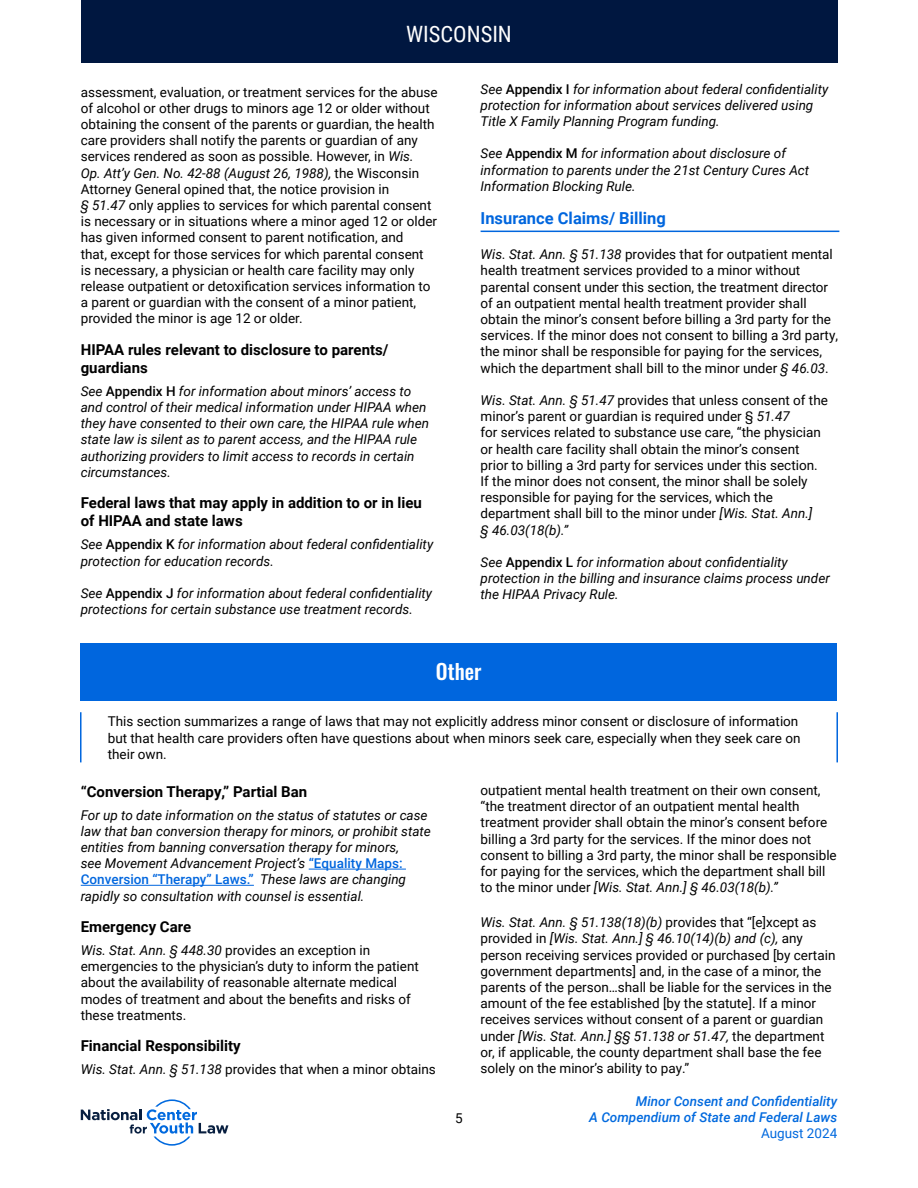
<style>
.page{position:relative;width:918px;height:1188px;background:#fff}
.page>*{position:absolute;margin:0;border:0;box-sizing:border-box;transform-origin:0 0}
.t1{font:22.5px "Roboto Condensed";color:#fff}
.t2{font:500 21px "Oswald";color:#fff}
.t3{font:700 16.5px "Roboto";color:#0066de}
.t4{font:700 15px/18px "Roboto";color:#000}
.t5{font:13.5px/16.2px "Roboto";color:#000}
.t6{font:italic 13.5px/16.2px "Roboto";color:#000}
.t7{font:italic 500 13.5px/16.2px "Roboto";color:#0069de;text-align:right}
.t8{font:13.5px "Roboto";color:#0069de}
.s1{font-style:italic}
.s2{font-weight:500;font-style:normal}
.s3{font-weight:500;font-style:normal;color:#0066de}
</style>
<div class="page">
<svg style="left:81px;top:1099px;width:147px;height:47px"></svg>
<div style="left:81px;top:0;width:756px;height:62px;background:#001740"></div>
<hr style="left:481px;top:231px;width:358px;height:1px;background:#0066de">
<div style="left:81px;top:644px;width:756px;height:57px;background:#0066de"></div>
<hr style="left:80px;top:712px;width:2px;height:50px;background:#0066de">
<hr style="left:836px;top:712px;width:2px;height:50px;background:#0066de">
<hr style="left:309px;top:869px;width:97px;height:1px;background:#0066de">
<hr style="left:81px;top:885px;width:173px;height:1px;background:#0066de">
<h1 class="t1" style="left:406px;top:18px;width:107px">WISCONSIN</h1>
<p class="t5" style="left:81px;top:83px;width:358px">assessment, evaluation, or treatment services for the abuse of alcohol or other drugs to minors age 12 or older without obtaining the consent of the parents or guardian, the health care providers shall notify the parents or guardian of any services rendered as soon as possible. However, in <span class="s1">Wis.<br>Op. Att’y Gen. No. 42-88 (August 26, 1988),</span> the Wisconsin Attorney General opined that, the notice provision in<br><span class="s1">§ 51.47</span> only applies to services for which parental consent is necessary or in situations where a minor aged 12 or older has given informed consent to parent notification, and<br>that, except for those services for which parental consent<br>is necessary, a physician or health care facility may only release outpatient or detoxification services information to a parent or guardian with the consent of a minor patient, provided the minor is age 12 or older.</p>
<p class="t4" style="left:81px;top:340px;width:309px">HIPAA rules relevant to disclosure to parents/ guardians</p>
<p class="t6" style="left:81px;top:382px;width:350px">See <span class="s2">Appendix H</span> for information about minors’ access to and control of their medical information under HIPAA when they have consented to their own care, the HIPAA rule when state law is silent as to parent access, and the HIPAA rule authorizing providers to limit access to records in certain circumstances.</p>
<p class="t4" style="left:81px;top:494px;width:343px">Federal laws that may apply in addition to or in lieu of HIPAA and state laws</p>
<p class="t6" style="left:81px;top:536px;width:354px">See <span class="s2">Appendix K</span> for information about federal confidentiality protection for education records.</p>
<p class="t6" style="left:81px;top:585px;width:353px">See <span class="s2">Appendix J</span> for information about federal confidentiality protections for certain substance use treatment records.</p>
<p class="t6" style="left:481px;top:80px;width:349px">See <span class="s2">Appendix I</span> for information about federal confidentiality protection for information about services delivered using<br>Title X Family Planning Program funding.</p>
<p class="t6" style="left:481px;top:145px;width:330px">See <span class="s2">Appendix M</span> for information about disclosure of information to parents under the 21st Century Cures Act<br>Information Blocking Rule.</p>
<p class="t3" style="left:481px;top:206px;width:187px">Insurance Claims/ Billing</p>
<p class="t5" style="left:481px;top:246px;width:359px"><span class="s1">Wis. Stat. Ann. § 51.138</span> provides that for outpatient mental health treatment services provided to a minor without parental consent under this section, the treatment director of an outpatient mental health treatment provider shall obtain the minor’s consent before billing a 3rd party for the services. If the minor does not consent to billing a 3rd party, the minor shall be responsible for paying for the services, which the department shall bill to the minor under <span class="s1">§ 46.03</span>.</p>
<p class="t5" style="left:481px;top:392px;width:349px"><span class="s1">Wis. Stat. Ann. § 51.47</span> provides that unless consent of the minor’s parent or guardian is required under § <span class="s1">51.47<br></span>for services related to substance use care, “the physician or health care facility shall obtain the minor’s consent prior to billing a 3rd party for services under this section.<br>If the minor does not consent, the minor shall be solely responsible for paying for the services, which the department shall bill to the minor under <span class="s1">[Wis. Stat. Ann.]<br>§ 46.03(18(b).”</span></p>
<p class="t6" style="left:481px;top:554px;width:351px">See <span class="s2">Appendix L</span> for information about confidentiality protection in the billing and insurance claims process under the HIPAA Privacy Rule.</p>
<h2 class="t2" style="left:436px;top:660px;width:47px">Other</h2>
<p class="t5" style="left:108px;top:713px;width:694px">This section summarizes a range of laws that may not explicitly address minor consent or disclosure of information but that health care providers often have questions about when minors seek care, especially when they seek care on their own.</p>
<p class="t4" style="left:81px;top:782px;width:228px">“Conversion Therapy,” Partial Ban</p>
<p class="t6" style="left:81px;top:806px;width:352px">For up to date information on the status of statutes or case law that ban conversion therapy for minors, or prohibit state entities from banning conversation therapy for minors,<br>see Movement Advancement Project’s <span class="s3">“Equality Maps:<br>Conversion “Therapy” Laws.”</span> These laws are changing rapidly so consultation with counsel is essential.</p>
<p class="t4" style="left:81px;top:917px;width:112px">Emergency Care</p>
<p class="t5" style="left:81px;top:942px;width:340px"><span class="s1">Wis. Stat. Ann. § 448.30</span> provides an exception in emergencies to the physician’s duty to inform the patient about the availability of reasonable alternate medical modes of treatment and about the benefits and risks of these treatments.</p>
<p class="t4" style="left:81px;top:1036px;width:161px">Financial Responsibility</p>
<p class="t5" style="left:81px;top:1061px;width:357px"><span class="s1">Wis. Stat. Ann. § 51.138</span> provides that when a minor obtains</p>
<p class="t5" style="left:481px;top:782px;width:358px">outpatient mental health treatment on their own consent, “the treatment director of an outpatient mental health treatment provider shall obtain the minor’s consent before billing a 3rd party for the services. If the minor does not consent to billing a 3rd party, the minor shall be responsible for paying for the services, which the department shall bill to the minor under <span class="s1">[Wis. Stat. Ann.] § 46.03(18(b).”</span></p>
<p class="t5" style="left:481px;top:914px;width:356px"><span class="s1">Wis. Stat. Ann. § 51.138(18)(b)</span> provides that “[e]xcept as provided in <span class="s1">[Wis. Stat. Ann.] § 46.10(14)(b) and (c),</span> any person receiving services provided or purchased [by certain government departments] and, in the case of a minor, the parents of the person…shall be liable for the services in the amount of the fee established [by the statute]. If a minor receives services without consent of a parent or guardian under <span class="s1">[Wis. Stat. Ann.] §§ 51.138 or 51.47,</span> the department or, if applicable, the county department shall base the fee solely on the minor’s ability to pay.”</p>
<p class="t5" style="left:455px;top:1110px;width:9px">5</p>
<p class="t7" style="left:589px;top:1093px;width:250px">Minor Consent and Confidentiality<br>A Compendium of State and Federal Laws</p>
<p class="t8" style="left:761px;top:1124px;width:78px">August 2024</p>
</div>
